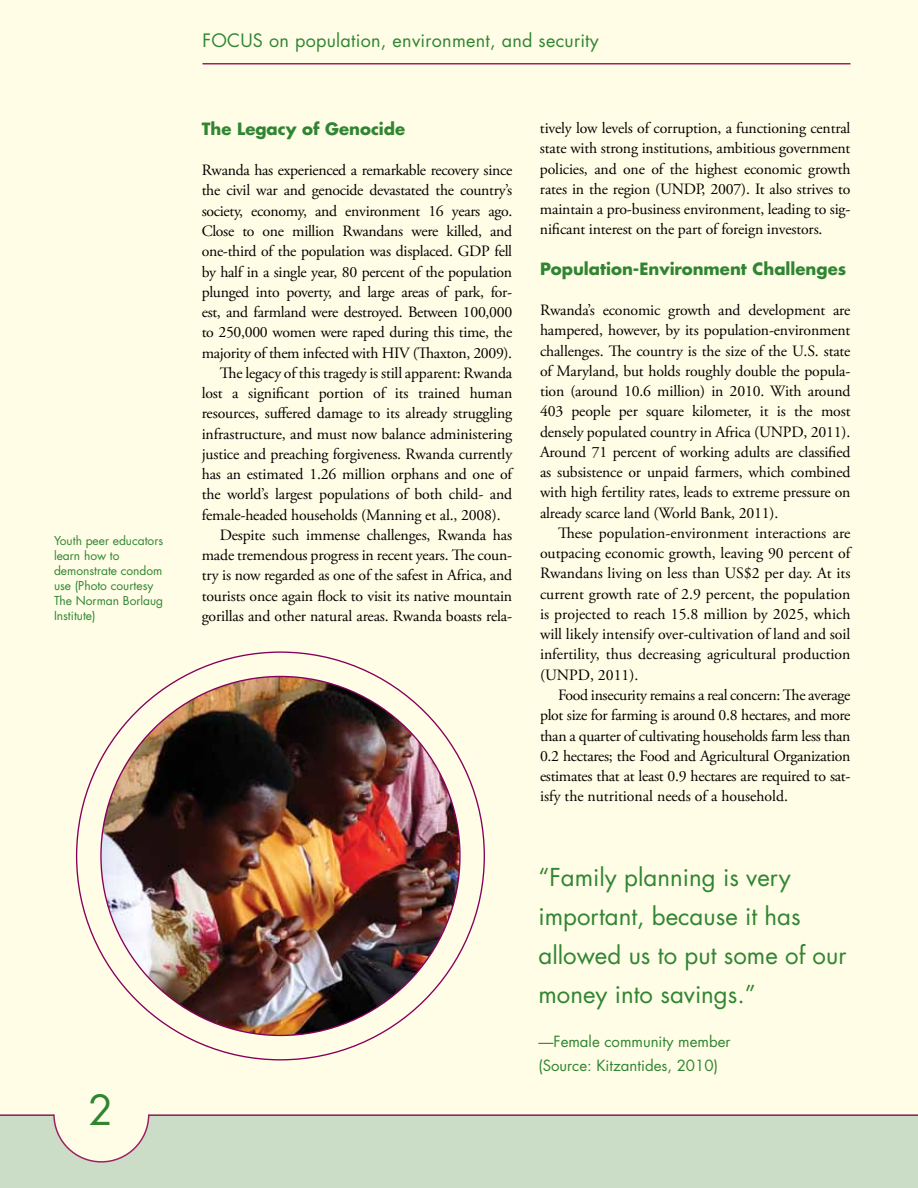
<style>
.page{position:relative;width:918px;height:1188px;background:#fffde5}
.page>*{position:absolute;margin:0;border:0;box-sizing:border-box;transform-origin:0 0}
.t1{font:40.5px "Futura";color:#308533}
.t2{font:24px/39px "Futura";color:#308533}
.t3{font:18px "Futura";letter-spacing:.015em;color:#308533}
.t4{font:700 16.5px "Futura";color:#308533}
.t5{font:15.75px/20.2px "Adobe Garamond Pro";letter-spacing:-.01em;color:#000;text-align:justify}
.t6{font:15px/24px "Futura";color:#308533}
.t7{font:12px/15px "Futura";color:#308533}
</style>
<div class="page">
<hr style="left:202px;top:63px;width:648px;height:1px;background:#9e1f63">
<div style="left:0;top:1114px;width:918px;height:74px;background:#ccddc7"></div>
<hr style="left:0;top:1114px;width:918px;height:2px;background:#9e1f63">
<svg style="left:52px;top:1114px;width:98px;height:49px"></svg>
<img style="left:101px;top:676px;width:359px;height:359px;border-radius:179px">
<p class="t7" style="left:54px;top:533px;width:111px">Youth peer educators learn how to demonstrate condom use (Photo courtesy<br>The Norman Borlaug<br>Institute)</p>
<h1 class="t1" style="left:88px;top:1082px;width:26px">2</h1>
<p class="t3" style="left:202px;top:28px;width:398px">FOCUS on population, environment, and security</p>
<p class="t4" style="left:202px;top:117px;width:205px">The Legacy of Genocide</p>
<p class="t5" style="left:202px;top:161px;width:312px">Rwanda has experienced a remarkable recovery since</p>
<p class="t5" style="left:202px;top:181px;width:312px">the civil war and genocide devastated the country’s</p>
<p class="t5" style="left:202px;top:201px;width:312px">society, economy, and environment 16 years ago.</p>
<p class="t5" style="left:202px;top:221px;width:312px">Close to one million Rwandans were killed, and</p>
<p class="t5" style="left:202px;top:242px;width:312px">one-third of the population was displaced. GDP fell</p>
<p class="t5" style="left:202px;top:262px;width:312px">by half in a single year, 80 percent of the population</p>
<p class="t5" style="left:202px;top:282px;width:312px">plunged into poverty, and large areas of park, for-</p>
<p class="t5" style="left:202px;top:302px;width:312px">est, and farmland were destroyed. Between 100,000</p>
<p class="t5" style="left:202px;top:323px;width:312px">to 250,000 women were raped during this time, the</p>
<p class="t5" style="left:202px;top:343px;width:312px">majority of them infected with HIV (Thaxton, 2009).</p>
<p class="t5" style="left:220px;top:363px;width:294px">The legacy of this tragedy is still apparent: Rwanda</p>
<p class="t5" style="left:202px;top:383px;width:312px">lost a significant portion of its trained human</p>
<p class="t5" style="left:202px;top:404px;width:312px">resources, suffered damage to its already struggling</p>
<p class="t5" style="left:202px;top:424px;width:312px">infrastructure, and must now balance administering</p>
<p class="t5" style="left:202px;top:444px;width:312px">justice and preaching forgiveness. Rwanda currently</p>
<p class="t5" style="left:202px;top:464px;width:312px">has an estimated 1.26 million orphans and one of</p>
<p class="t5" style="left:202px;top:485px;width:312px">the world’s largest populations of both child- and</p>
<p class="t5" style="left:202px;top:505px;width:301px">female-headed households (Manning et al., 2008).</p>
<p class="t5" style="left:220px;top:525px;width:294px">Despite such immense challenges, Rwanda has</p>
<p class="t5" style="left:202px;top:546px;width:312px">made tremendous progress in recent years. The coun-</p>
<p class="t5" style="left:202px;top:566px;width:312px">try is now regarded as one of the safest in Africa, and</p>
<p class="t5" style="left:202px;top:586px;width:312px">tourists once again flock to visit its native mountain</p>
<p class="t5" style="left:202px;top:606px;width:312px">gorillas and other natural areas. Rwanda boasts rela-</p>
<p class="t5" style="left:540px;top:118px;width:312px">tively low levels of corruption, a functioning central state with strong institutions, ambitious government policies, and one of the highest economic growth rates in the region (UNDP, 2007). It also strives to maintain a pro-business environment, leading to sig&shy;nificant interest on the part of foreign investors.</p>
<p class="t4" style="left:540px;top:257px;width:308px">Population-Environment Challenges</p>
<p class="t5" style="left:540px;top:301px;width:312px">Rwanda’s economic growth and development are hampered, however, by its population-environment challenges. The country is the size of the U.S. state of Maryland, but holds roughly double the popula&shy;tion (around 10.6 million) in 2010. With around 403 people per square kilometer, it is the most densely populated country in Africa (UNPD, 2011).<br>Around 71 percent of working adults are classified as subsistence or unpaid farmers, which combined with high fertility rates, leads to extreme pressure on already scarce land (World Bank, 2011).</p>
<p class="t5" style="left:540px;top:523px;width:312px;text-indent:18px">These population-environment interactions are outpacing economic growth, leaving 90 percent of Rwandans living on less than US$2 per day. At its current growth rate of 2.9 percent, the population is projected to reach 15.8 million by 2025, which will likely intensify over-cultivation of land and soil infertility, thus decreasing agricultural production (UNPD, 2011).</p>
<p class="t5" style="left:540px;top:685px;width:312px;text-indent:18px">Food insecurity remains a real concern: The average plot size for farming is around 0.8 hectares, and more than a quarter of cultivating households farm less than 0.2 hectares; the Food and Agricultural Organization estimates that at least 0.9 hectares are required to sat&shy;isfy the nutritional needs of a household.</p>
<h2 class="t2" style="left:538px;top:857px;width:309px">“Family planning is very important, because it has allowed us to put some of our money into savings.”</h2>
<p class="t6" style="left:538px;top:1029px;width:194px">—Female community member (Source: Kitzantides, 2010)</p>
</div>
